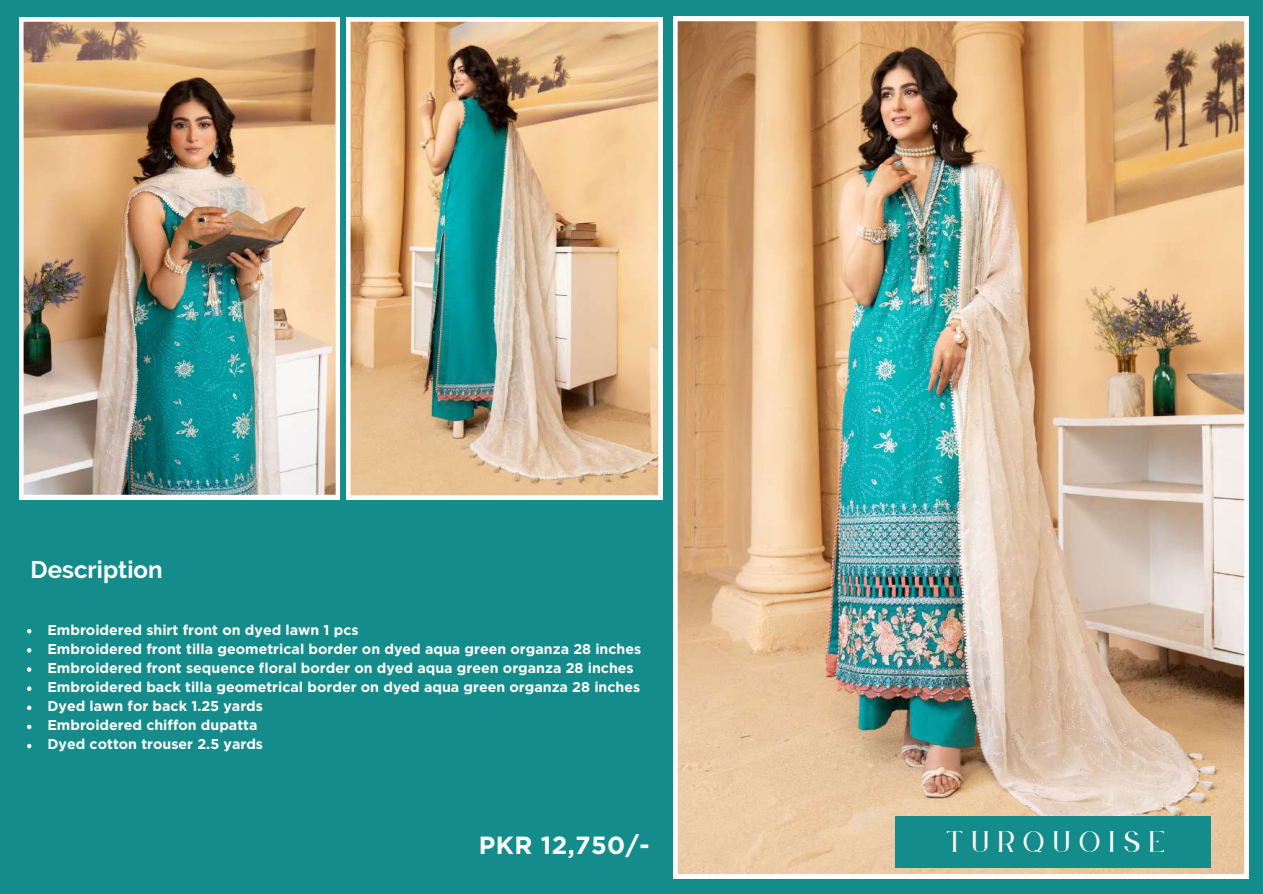
<style>
.page{position:relative;width:1263px;height:894px;background:#fff}
.page>*{position:absolute;margin:0;border:0;box-sizing:border-box;transform-origin:0 0}
.t1{font:26.1px "Le Jour Serif";letter-spacing:.33em;color:#fff}
.t2{font:700 24.75px "Gotham";letter-spacing:.02em;color:#fff}
.t3{font:700 24px "Raleway";color:#fff}
.t4{font:700 14.25px/19.2px "Gotham";color:#fff}
</style>
<div class="page">
<div style="left:0;top:0;width:1263px;height:893px;background:#148c8c"></div>
<img style="left:673px;top:17px;width:576px;height:860px">
<img style="left:346px;top:17px;width:316px;height:482px">
<img style="left:19px;top:17px;width:321px;height:482px">
<div style="left:896px;top:815px;width:315px;height:52px;background:#148c8c"></div>
<svg style="left:27px;top:629px;width:4px;height:4px"></svg>
<svg style="left:27px;top:648px;width:4px;height:4px"></svg>
<svg style="left:27px;top:667px;width:4px;height:4px"></svg>
<svg style="left:27px;top:686px;width:4px;height:4px"></svg>
<svg style="left:27px;top:705px;width:4px;height:4px"></svg>
<svg style="left:27px;top:724px;width:4px;height:5px"></svg>
<svg style="left:27px;top:743px;width:4px;height:5px"></svg>
<h3 class="t3" style="left:31px;top:555px;width:133px">Description</h3>
<p class="t4" style="left:47px;top:619px;width:595px">Embroidered shirt front on dyed lawn 1 pcs<br>Embroidered front tilla geometrical border on dyed aqua green organza 28 inches Embroidered front sequence floral border on dyed aqua green organza 28 inches Embroidered back tilla geometrical border on dyed aqua green organza 28 inches Dyed lawn for back 1.25 yards<br>Embroidered chiffon dupatta<br>Dyed cotton trouser 2.5 yards</p>
<h2 class="t2" style="left:479px;top:830px;width:172px">PKR 12,750/-</h2>
<h1 class="t1" style="left:947px;top:827px;width:220px">TURQUOISE</h1>
</div>
